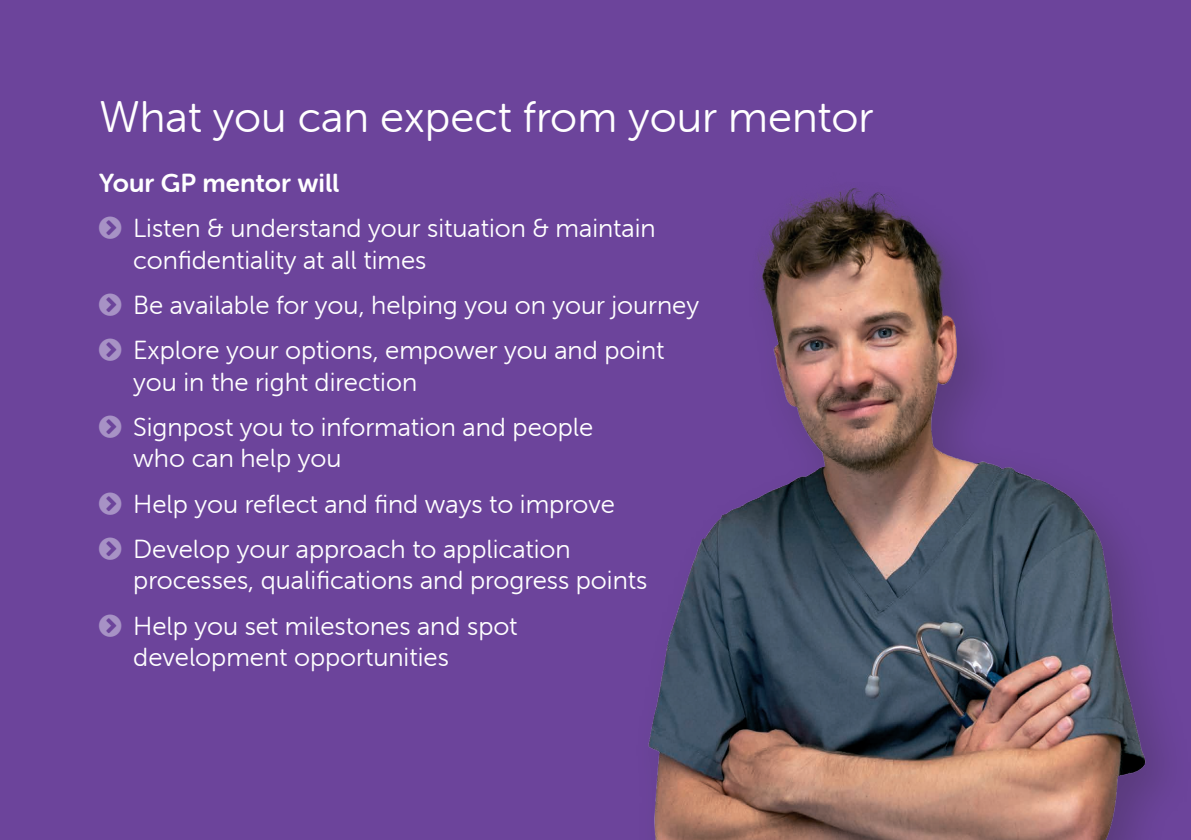
<style>
.page{position:relative;width:1191px;height:840px;background:#fff}
.page>*{position:absolute;margin:0;border:0;box-sizing:border-box;transform-origin:0 0}
.t1{font:44px "Museo Sans Rounded 300";color:#fff}
.t2{font:26px/45.4px "Museo Sans Rounded 300";color:#fff}
.t3{font:26px "Museo Sans Rounded 700";color:#fff}
</style>
<div class="page">
<div style="left:0;top:0;width:1191px;height:839px;background:#6c449b"></div>
<img style="left:648px;top:187px;width:507px;height:652px">
<h1 class="t1" style="left:99px;top:93px;width:775px">What you can expect from your mentor</h1>
<p class="t3" style="left:99px;top:168px;width:242px">Your GP mentor will</p>
<p class="t2" style="left:133px;top:213px;width:524px;line-height:31.2px">Listen &amp; understand your situation &amp; maintain confidentiality at all times</p>
<p class="t2" style="left:133px;top:282px;width:567px">Be available for you, helping you on your journey<br>Explore your options, empower you and point</p>
<p class="t2" style="left:133px;top:359px;width:462px">you in the right direction<br>Signpost you to information and people</p>
<p class="t2" style="left:133px;top:435px;width:483px">who can help you<br>Help you reflect and find ways to improve<br>Develop your approach to application</p>
<p class="t2" style="left:133px;top:557px;width:515px">processes, qualifications and progress points<br>Help you set milestones and spot</p>
<p class="t2" style="left:133px;top:634px;width:317px">development opportunities</p>
</div>
